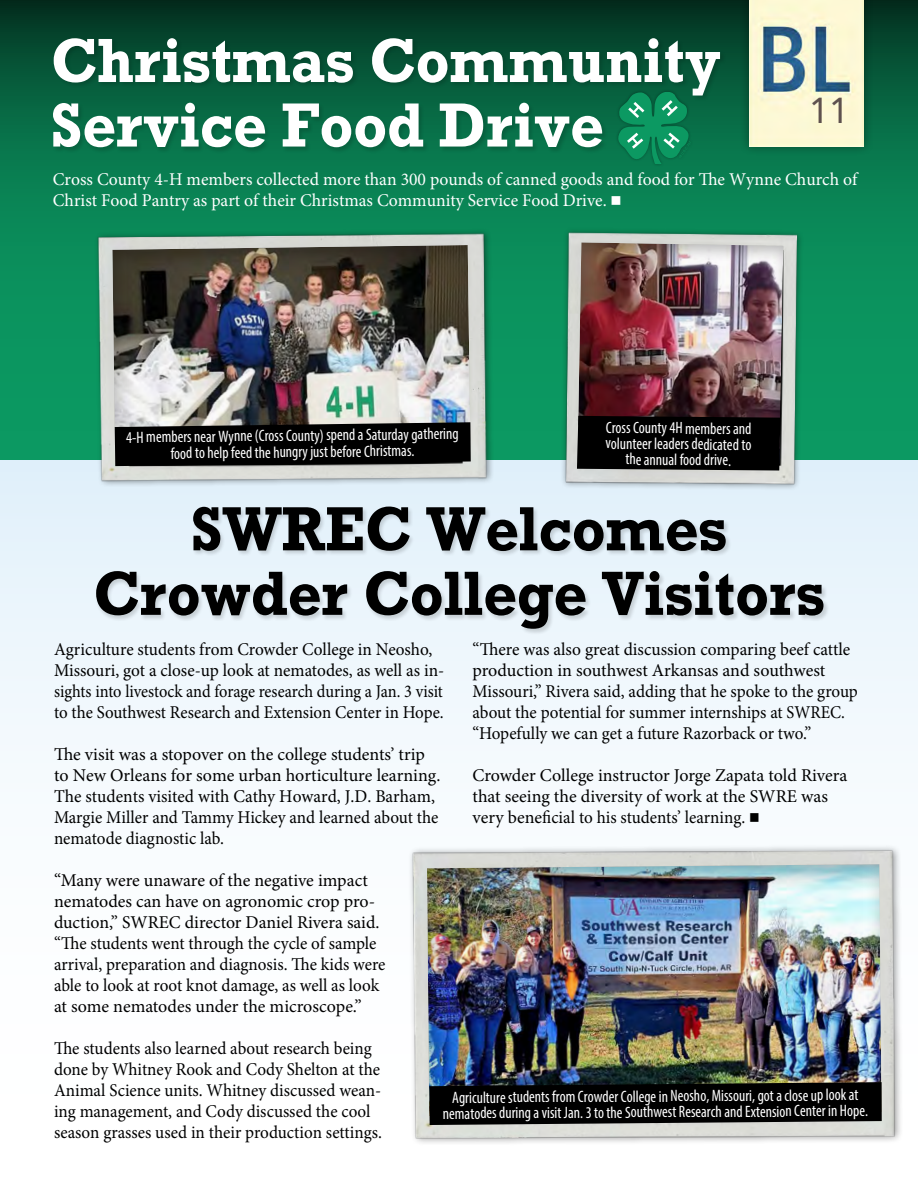
<style>
.page{position:relative;width:918px;height:1188px;background:#fff}
.page>*{position:absolute;margin:0;border:0;box-sizing:border-box;transform-origin:0 0}
.t1{font:700 58.5px/64.5px "Rockwell";color:#000;text-align:center;scale:.94 1}
.t2{font:700 58.5px/64.5px "Rockwell";color:#fff;scale:.94 1}
.t3{font:36px "Avenir";color:#5e514e}
.t4{font:18px/21px "Minion Pro";color:#000}
.t5{font:18px/21px "Minion Pro";color:#000;scale:.95 1}
.t6{font:18px/21px "Minion Pro";color:#000;scale:.96 1}
.t7{font:18px/21px "Minion Pro";color:#fff}
.t8{font:condensed 16.5px/15.8px "Myriad Pro";letter-spacing:-.01em;color:#fff;text-align:center;scale:.95 1}
</style>
<div class="page">
<div style="left:0;top:460px;width:918px;height:728px;background:#f7fbfe"></div>
<svg style="left:0;top:0;width:918px;height:511px;background:#248562"></svg>
<div style="left:53px;top:38px;width:673px;height:116px;background:#000;opacity:.15"></div>
<div style="left:95px;top:506px;width:735px;height:129px;background:#000;opacity:.15"></div>
<div style="left:739px;top:0;width:135px;height:156px;background:#000;opacity:.35"></div>
<img style="left:749px;top:0;width:115px;height:147px">
<div style="left:615px;top:89px;width:79px;height:78px;background:#000;opacity:.35"></div>
<svg style="left:615px;top:92px;width:76px;height:72px;background:#178d60"></svg>
<img style="left:78px;top:216px;width:435px;height:272px">
<img style="left:112px;top:245px;width:360px;height:203px">
<svg style="left:115px;top:422px;width:356px;height:44px;background:#0f0f0f"></svg>
<img style="left:549px;top:215px;width:263px;height:279px">
<img style="left:577px;top:241px;width:209px;height:226px">
<div style="left:577px;top:416px;width:203px;height:55px;background:#000"></div>
<img style="left:411px;top:847px;width:490px;height:296px">
<img style="left:426px;top:863px;width:458px;height:255px">
<svg style="left:429px;top:1082px;width:453px;height:43px;background:#0c0d0d"></svg>
<h1 class="t2" style="left:51px;top:28px;width:714px">Christmas Community<br>Service Food Drive</h1>
<h2 class="t3" style="left:809px;top:82px;width:42px">11</h2>
<p class="t7" style="left:53px;top:169px;width:806px">Cross County 4-H members collected more than 300 pounds of canned goods and food for The Wynne Church of<br>Christ Food Pantry as part of their Christmas Community Service Food Drive. ■</p>
<p class="t8" style="left:126px;top:430px;width:352px;line-height:16.5px;rotate:-1deg">4-H members near Wynne (Cross County) spend a Saturday gathering food to help feed the hungry just before Christmas.</p>
<p class="t8" style="left:606px;top:419px;width:155px;rotate:1deg">Cross County 4H members and volunteer leaders dedicated to the annual food drive.</p>
<h2 class="t1" style="left:93px;top:496px;width:780px">SWREC Welcomes<br>Crowder College Visitors</h2>
<p class="t4" style="left:472px;top:639px;width:387px">“There was also great discussion comparing beef cattle production in southwest Arkansas and southwest Missouri,” Rivera said, adding that he spoke to the group about the potential for summer internships at SWREC. “Hopefully we can get a future Razorback or two.”</p>
<p class="t4" style="left:472px;top:765px;width:376px">Crowder College instructor Jorge Zapata told Rivera that seeing the diversity of work at the SWRE was very beneficial to his students’ learning. ■</p>
<p class="t6" style="left:54px;top:639px;width:408px">Agriculture students from Crowder College in Neosho, Missouri, got a close-up look at nematodes, as well as in&shy;sights into livestock and forage research during a Jan. 3 visit to the Southwest Research and Extension Center in Hope.</p>
<p class="t4" style="left:54px;top:744px;width:388px">The visit was a stopover on the college students’ trip to New Orleans for some urban horticulture learning.<br>The students visited with Cathy Howard, J.D. Barham, Margie Miller and Tammy Hickey and learned about the nematode diagnostic lab.</p>
<p class="t4" style="left:54px;top:870px;width:333px">“Many were unaware of the negative impact nematodes can have on agronomic crop pro&shy;duction,” SWREC director Daniel Rivera said. “The students went through the cycle of sample arrival, preparation and diagnosis. The kids were able to look at root knot damage, as well as look at some nematodes under the microscope.”</p>
<p class="t5" style="left:54px;top:1038px;width:347px">The students also learned about research being done by Whitney Rook and Cody Shelton at the Animal Science units. Whitney discussed wean&shy;ing management, and Cody discussed the cool season grasses used in their production settings.</p>
<p class="t8" style="left:443px;top:1088px;width:449px">Agriculture students from Crowder College in Neosho, Missouri, got a close up look at nematodes during a visit Jan. 3 to the Southwest Research and Extension Center in Hope.</p>
</div>
